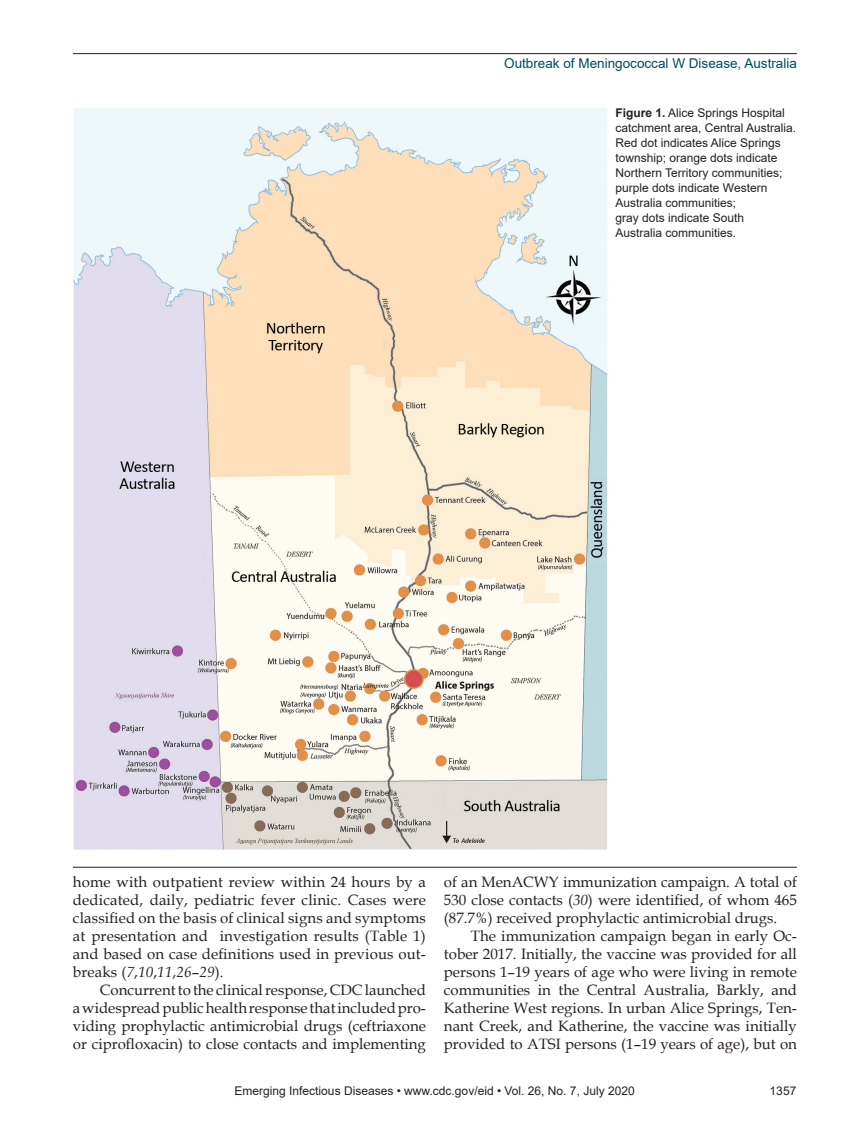
<style>
.page{position:relative;width:851px;height:1134px;background:#fff}
.page>*{position:absolute;margin:0;border:0;box-sizing:border-box;transform-origin:0 0}
.Body_Text{font:15px/18px "Book Antiqua";color:#231f20;text-align:justify}
.Running_Head{font:13.5px "Arial";color:#004b5c}
.Figure_Legend{font:12px/15px "Arial";color:#231f20}
.s1{font-weight:700}
.s2{font-style:italic}
</style>
<div class="page">
<hr style="left:73px;top:53px;width:723px;height:1px;background:#231f20">
<img style="left:73px;top:108px;width:535px;height:742px">
<hr style="left:73px;top:867px;width:723px;height:1px;background:#231f20">
<p class="Running_Head" style="left:504px;top:54px;width:294px">Outbreak of Meningococcal W Disease, Australia</p>
<p class="Figure_Legend" style="left:615px;top:106px;width:182px"><span class="s1">Figure 1.</span> Alice Springs Hospital catchment area, Central Australia.<br>Red dot indicates Alice Springs township; orange dots indicate<br>Northern Territory communities; purple dots indicate Western<br>Australia communities;<br>gray dots indicate South<br>Australia communities.</p>
<p class="Body_Text" style="left:73px;top:873px;width:354px">home with outpatient review within 24 hours by a dedicated, daily, pediatric fever clinic. Cases were classified on the basis of clinical signs and symptoms at presentation and investigation results (Table 1) and based on case definitions used in previous out&shy;breaks (<span class="s2">7</span>,<span class="s2">10</span>,<span class="s2">11</span>,<span class="s2">26</span>–<span class="s2">29</span>).</p>
<p class="Body_Text" style="left:73px;top:981px;width:354px;text-indent:27px">Concurrent to the clinical response, CDC launched a widespread public health response that included pro&shy;viding prophylactic antimicrobial drugs (ceftriaxone or ciprofloxacin) to close contacts and implementing</p>
<p class="Body_Text" style="left:444px;top:873px;width:354px">of an MenACWY immunization campaign. A total of 530 close contacts (<span class="s2">30</span>) were identified, of whom 465 (87.7%) received prophylactic antimicrobial drugs.</p>
<p class="Body_Text" style="left:444px;top:927px;width:354px;text-indent:27px">The immunization campaign began in early Oc&shy;tober 2017. Initially, the vaccine was provided for all persons 1–19 years of age who were living in remote communities in the Central Australia, Barkly, and Katherine West regions. In urban Alice Springs, Ten&shy;nant Creek, and Katherine, the vaccine was initially provided to ATSI persons (1–19 years of age), but on</p>
<p class="Figure_Legend" style="left:234px;top:1084px;width:401px">Emerging Infectious Diseases • www.cdc.gov/eid • Vol. 26, No. 7, July 2020</p>
<p class="Figure_Legend" style="left:769px;top:1084px;width:28px">1357</p>
</div>
